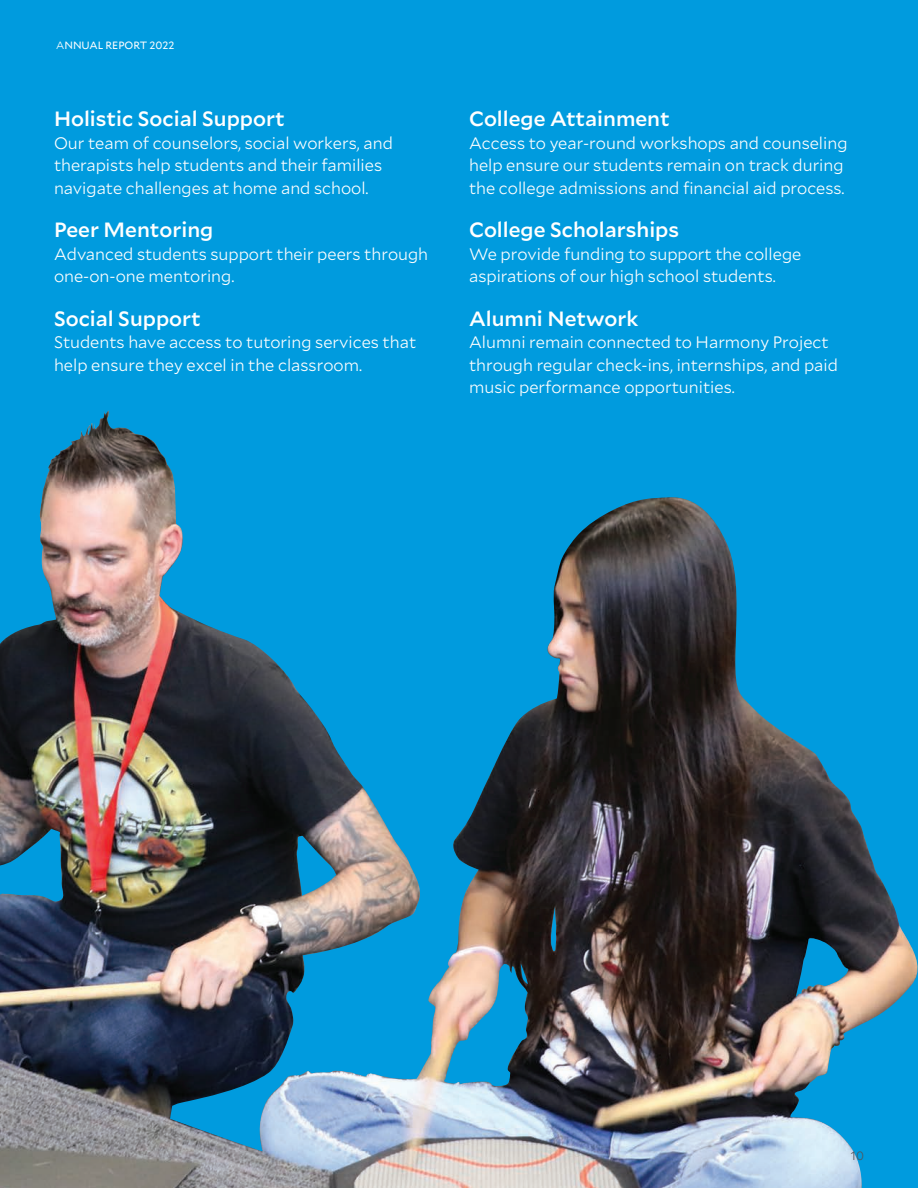
<style>
.page{position:relative;width:918px;height:1188px;background:#009bde}
.page>*{position:absolute;margin:0;border:0;box-sizing:border-box;transform-origin:0 0}
.Subhead_2{font:500 21px "Mallory";color:#fff}
.Body_Copy_-_11_pt{font:300 16.5px/22.5px "Mallory";color:#fff}
.t1{font:300 12px "Mallory";color:#52555b}
.Body_Copy_-_11_pt-2{font:10.5px "Mallory";color:#fff}
.s1{font-weight:300}
</style>
<div class="page">
<img style="left:0;top:411px;width:918px;height:777px">
<p class="Body_Copy_-_11_pt-2" style="left:56px;top:38px;width:120px"><span class="s1">A</span>NNUAL REPORT 2022</p>
<p class="Subhead_2" style="left:54px;top:104px;width:232px">Holistic Social Support</p>
<p class="Body_Copy_-_11_pt" style="left:54px;top:131px;width:340px">Our team of counselors, social workers, and therapists help students and their families navigate challenges at home and school.</p>
<p class="Subhead_2" style="left:54px;top:215px;width:161px">Peer Mentoring</p>
<p class="Body_Copy_-_11_pt" style="left:54px;top:242px;width:376px">Advanced students support their peers through one-on-one mentoring.</p>
<p class="Subhead_2" style="left:54px;top:303px;width:148px">Social Support</p>
<p class="Body_Copy_-_11_pt" style="left:54px;top:330px;width:364px">Students have access to tutoring services that help ensure they excel in the classroom.</p>
<p class="Subhead_2" style="left:469px;top:104px;width:202px">College Attainment</p>
<p class="Body_Copy_-_11_pt" style="left:469px;top:131px;width:380px">Access to year-round workshops and counseling help ensure our students remain on track during the college admissions and financial aid process.</p>
<p class="Subhead_2" style="left:469px;top:215px;width:212px">College Scholarships</p>
<p class="Body_Copy_-_11_pt" style="left:469px;top:242px;width:334px">We provide funding to support the college aspirations of our high school students.</p>
<p class="Subhead_2" style="left:469px;top:303px;width:171px">Alumni Network</p>
<p class="Body_Copy_-_11_pt" style="left:469px;top:330px;width:370px">Alumni remain connected to Harmony Project through regular check-ins, internships, and paid music performance opportunities.</p>
<p class="t1" style="left:851px;top:1147px;width:15px">10</p>
</div>
